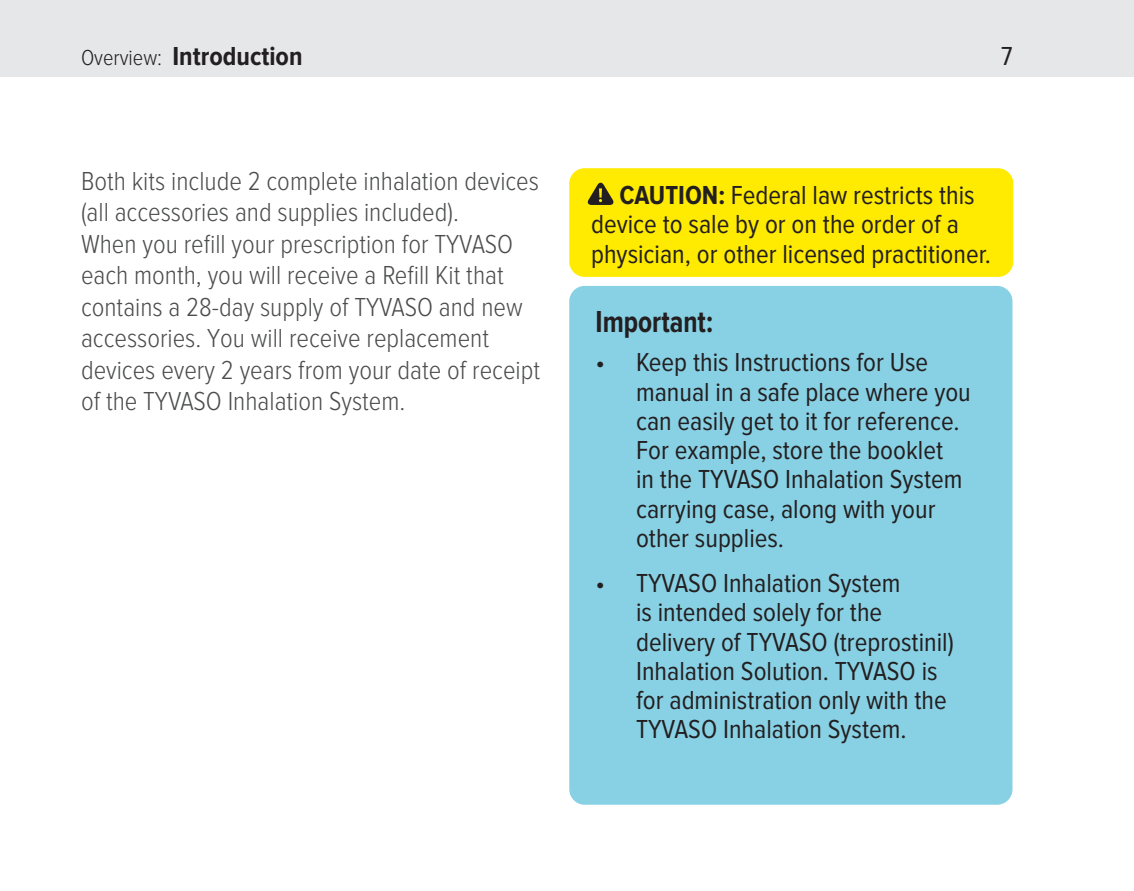
<style>
.page{position:relative;width:1134px;height:891px;background:#fff}
.page>*{position:absolute;margin:0;border:0;box-sizing:border-box;transform-origin:0 0}
.important-body{font:700 31.5px "Proxima Nova Cond";color:#231f20;scale:.9 1}
.caution_Yellow{font:27px/29.2px "Proxima Nova Cond";color:#231f20}
.Body{font:300 27px/31.5px "Proxima Nova Cond";color:#4b4c4d}
.t1{font:700 27px "Proxima Nova Cond";color:#231f20}
.s1{font-weight:300;font-size:22.5px}
.s2{font-weight:700}
</style>
<div class="page">
<div style="left:0;top:0;width:1134px;height:77px;background:#e6e7e9"></div>
<div style="left:569px;top:286px;width:443px;height:519px;background:#88d1e5;border-radius:15px"></div>
<div style="left:569px;top:168px;width:444px;height:109px;background:#ffea01;border-radius:15px"></div>
<svg style="left:587px;top:182px;width:27px;height:23px"></svg>
<p class="t1" style="left:81px;top:43px;width:223px"><span class="s1">Overview:</span> Introduction</p>
<p class="caution_Yellow" style="left:1001px;top:42px;width:13px">7</p>
<p class="Body" style="left:81px;top:166px;width:461px">Both kits include 2 complete inhalation devices (all accessories and supplies included).<br>When you refill your prescription for TYVASO each month, you will receive a Refill Kit that contains a 28-day supply of TYVASO and new accessories. You will receive replacement devices every 2 years from your date of receipt of the TYVASO Inhalation System.</p>
<p class="caution_Yellow" style="left:591px;top:182px;width:401px;text-indent:28px"><span class="s2">CAUTION:</span> Federal law restricts this device to sale by or on the order of a physician, or other licensed practitioner.</p>
<p class="important-body" style="left:596px;top:307px;width:132px">Important:</p>
<p class="caution_Yellow" style="left:636px;top:349px;width:336px;text-indent:-40px">• Keep this Instructions for Use manual in a safe place where you can easily get to it for reference.<br>For example, store the booklet<br>in the TYVASO Inhalation System carrying case, along with your other supplies.</p>
<p class="caution_Yellow" style="left:636px;top:570px;width:319px;text-indent:-40px">• TYVASO Inhalation System<br>is intended solely for the delivery of TYVASO (treprostinil)<br>Inhalation Solution. TYVASO is for administration only with the<br>TYVASO Inhalation System.</p>
</div>
